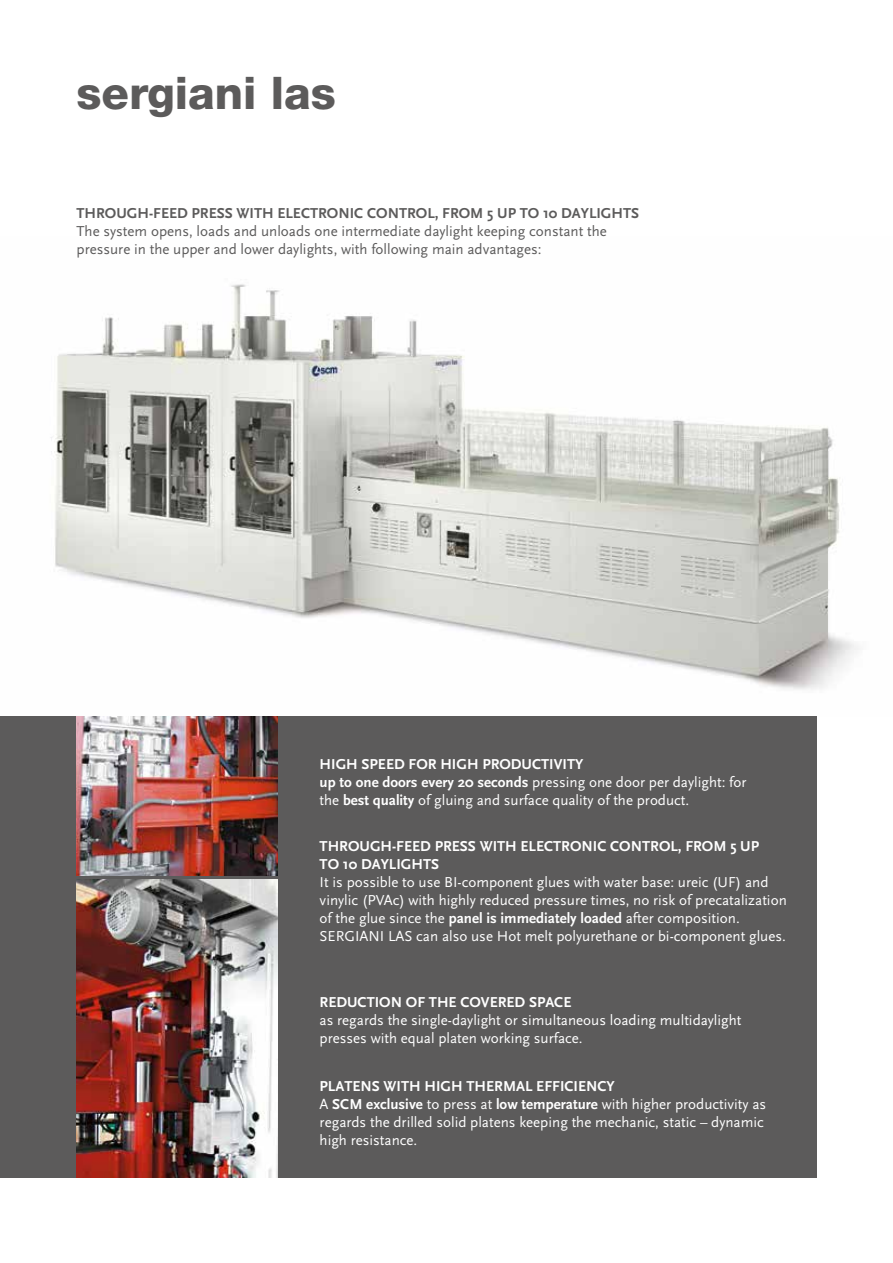
<style>
.page{position:relative;width:893px;height:1263px;background:#fff}
.page>*{position:absolute;margin:0;border:0;box-sizing:border-box;transform-origin:0 0}
.t1{font:800 45px "Helvetica Neue LT Std";color:#5c5b5b}
.t2{font:15px/18px "Scala Sans";color:#fff}
.t3{font:15px/18px "Scala Sans";color:#5c5b5b}
.t4{font:700 15px/18px "Scala Sans";color:#fff}
.t5{font:700 15px "Scala Sans";color:#5c5b5b}
.s1{font-weight:700}
</style>
<div class="page">
<img style="left:51px;top:284px;width:808px;height:406px">
<div style="left:0;top:716px;width:816px;height:462px;background:#5c5b5b"></div>
<img style="left:77px;top:879px;width:200px;height:299px">
<img style="left:77px;top:716px;width:200px;height:159px">
<h1 class="t1" style="left:77px;top:66px;width:261px">sergiani las</h1>
<p class="t5" style="left:77px;top:205px;width:564px">THROUGH-FEED PRESS WITH ELECTRONIC CONTROL, FROM 5 UP TO 10 DAYLIGHTS</p>
<p class="t3" style="left:77px;top:222px;width:532px">The system opens, loads and unloads one intermediate daylight keeping constant the pressure in the upper and lower daylights, with following main advantages:</p>
<p class="t2" style="left:320px;top:755px;width:428px"><span class="s1">HIGH SPEED FOR HIGH PRODUCTIVITY<br>up to one doors every 20 seconds</span> pressing one door per daylight: for the <span class="s1">best quality</span> of gluing and surface quality of the product.</p>
<p class="t4" style="left:320px;top:837px;width:441px">THROUGH-FEED PRESS WITH ELECTRONIC CONTROL, FROM 5 UP<br>TO 10 DAYLIGHTS</p>
<p class="t2" style="left:320px;top:873px;width:469px">It is possible to use BI-component glues with water base: ureic (UF) and vinylic (PVAc) with highly reduced pressure times, no risk of precatalization of the glue since the <span class="s1">panel is immediately loaded</span> after composition.<br>SERGIANI LAS can also use Hot melt polyurethane or bi-component glues.</p>
<p class="t4" style="left:320px;top:993px;width:253px">REDUCTION OF THE COVERED SPACE</p>
<p class="t2" style="left:320px;top:1011px;width:423px">as regards the single-daylight or simultaneous loading multidaylight presses with equal platen working surface.</p>
<p class="t2" style="left:320px;top:1077px;width:448px"><span class="s1">PLATENS WITH HIGH THERMAL EFFICIENCY<br></span>A <span class="s1">SCM exclusive</span> to press at <span class="s1">low temperature</span> with higher productivity as regards the drilled solid platens keeping the mechanic, static – dynamic high resistance.</p>
</div>
